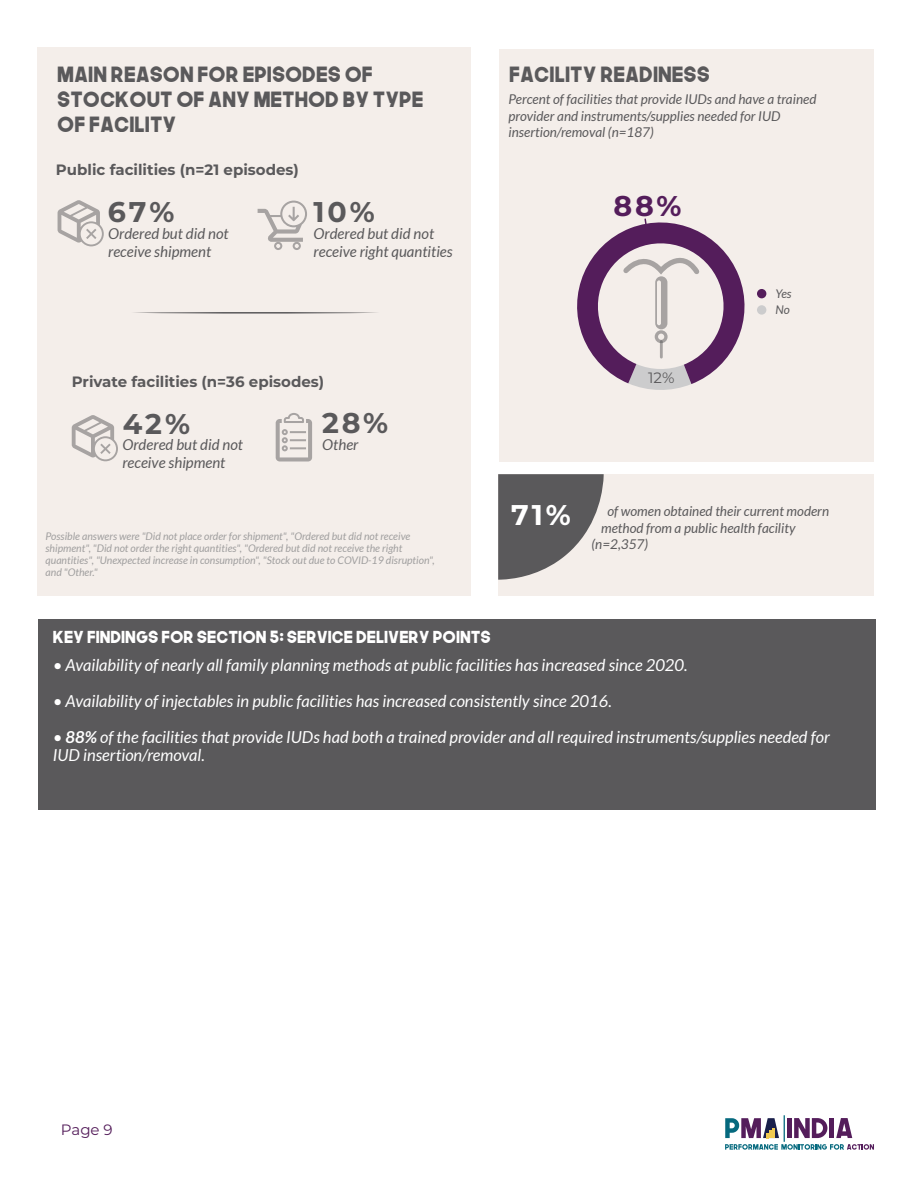
<style>
.page{position:relative;width:918px;height:1188px;background:#fff}
.page>*{position:absolute;margin:0;border:0;box-sizing:border-box;transform-origin:0 0}
.t1{font:700 28.5px "Montserrat";letter-spacing:.1em;color:#5a595b}
.t2{font:700 28.5px "Montserrat";color:#fff}
.t3{font:700 28.5px "Montserrat";color:#541d5b}
.t4{font:21px/25.2px "The Next Font";color:#5a595b}
.t5{font:italic 16.5px/18px "Lato";color:#fff}
.t6{font:16.5px "The Next Font";color:#fff}
.t7{font:italic 15px/18px "Lato";color:#5a595b}
.t8{font:700 15px "Montserrat";color:#5a595b}
.t9{font:15px "Montserrat";color:#541d5a}
.t10{font:15px "Montserrat";color:#5a595b}
.t11{font:italic 13.5px/16.5px "Lato";color:#5a595b}
.t12{font:italic 12px/16.2px "Lato";color:#5a595b}
.t13{font:italic 10.5px/12px "Lato";color:#a09f9f}
.s1{font-weight:700}
</style>
<div class="page">
<div style="left:499px;top:49px;width:374px;height:412px;background:#f4eeea"></div>
<div style="left:38px;top:619px;width:838px;height:191px;background:#5a595b"></div>
<div style="left:499px;top:474px;width:375px;height:122px;background:#f4eeea"></div>
<svg style="left:498px;top:474px;width:106px;height:106px"></svg>
<div style="left:38px;top:48px;width:433px;height:548px;background:#f4eeea"></div>
<svg style="left:58px;top:200px;width:46px;height:46px"></svg>
<svg style="left:72px;top:415px;width:46px;height:46px"></svg>
<svg style="left:134px;top:312px;width:243px;height:2px"></svg>
<div style="left:757px;top:289px;width:9px;height:9px;background:#541d5b;border-radius:50%"></div>
<div style="left:757px;top:305px;width:9px;height:10px;background:#cccccd;border-radius:50%"></div>
<svg style="left:258px;top:201px;width:49px;height:49px"></svg>
<svg style="left:276px;top:413px;width:36px;height:49px"></svg>
<svg style="left:725px;top:1115px;width:149px;height:35px"></svg>
<svg style="left:577px;top:218px;width:168px;height:172px"></svg>
<div style="left:655px;top:330px;width:13px;height:13px;border:3px solid #5a595b;border-radius:50%"></div>
<hr style="left:660px;top:342px;width:3px;height:15px;background:#5a595b">
<p class="t4" style="left:57px;top:60px;width:368px">MAIN REASON FOR EPISODES OF<br>STOCKOUT OF ANY METHOD BY TYPE<br>OF FACILITY</p>
<p class="t8" style="left:56px;top:159px;width:244px">Public facilities (n=21 episodes)</p>
<h1 class="t1" style="left:108px;top:191px;width:68px">67%</h1>
<p class="t7" style="left:108px;top:225px;width:122px">Ordered but did not receive shipment</p>
<h1 class="t1" style="left:313px;top:191px;width:63px">10%</h1>
<p class="t7" style="left:313px;top:225px;width:141px">Ordered but did not receive right quantities</p>
<p class="t4" style="left:509px;top:60px;width:202px">FACILITY READINESS</p>
<p class="t11" style="left:509px;top:92px;width:309px">Percent of facilities that provide IUDs and have a trained provider and instruments/supplies needed for IUD insertion/removal (n=187)</p>
<h1 class="t3" style="left:614px;top:185px;width:70px">88%</h1>
<p class="t12" style="left:776px;top:286px;width:18px">Yes<br>No</p>
<p class="t8" style="left:72px;top:371px;width:254px">Private facilities (n=36 episodes)</p>
<h1 class="t1" style="left:123px;top:403px;width:69px">42%</h1>
<p class="t7" style="left:122px;top:436px;width:122px">Ordered but did not receive shipment</p>
<h1 class="t1" style="left:322px;top:403px;width:68px">28%</h1>
<p class="t7" style="left:322px;top:436px;width:38px">Other</p>
<p class="t13" style="left:46px;top:531px;width:391px">Possible answers were "Did not place order for shipment", "Ordered but did not receive shipment", "Did not order the right quantities", "Ordered but did not receive the right quantities", "Unexpected increase in consumption", "Stock out due to COVID-19 disruption", and "Other."</p>
<h1 class="t2" style="left:511px;top:494px;width:61px">71%</h1>
<p class="t6" style="left:53px;top:626px;width:440px">KEY FINDINGS FOR SECTION 5: SERVICE DELIVERY POINTS</p>
<p class="t10" style="left:648px;top:368px;width:28px">12%</p>
<p class="t11" style="left:607px;top:503px;width:223px">of women obtained their current modern</p>
<p class="t11" style="left:601px;top:520px;width:196px">method from a public health facility</p>
<p class="t11" style="left:592px;top:536px;width:58px">(n=2,357)</p>
<p class="t5" style="left:53px;top:657px;width:636px">• Availability of nearly all family planning methods at public facilities has increased since 2020.</p>
<p class="t5" style="left:53px;top:693px;width:561px">• Availability of injectables in public facilities has increased consistently since 2016.</p>
<p class="t5" style="left:53px;top:729px;width:779px">• <span class="s1">88%</span> of the facilities that provide IUDs had both a trained provider and all required instruments/supplies needed for<br>IUD insertion/removal.</p>
<p class="t9" style="left:61px;top:1119px;width:53px">Page 9</p>
</div>
